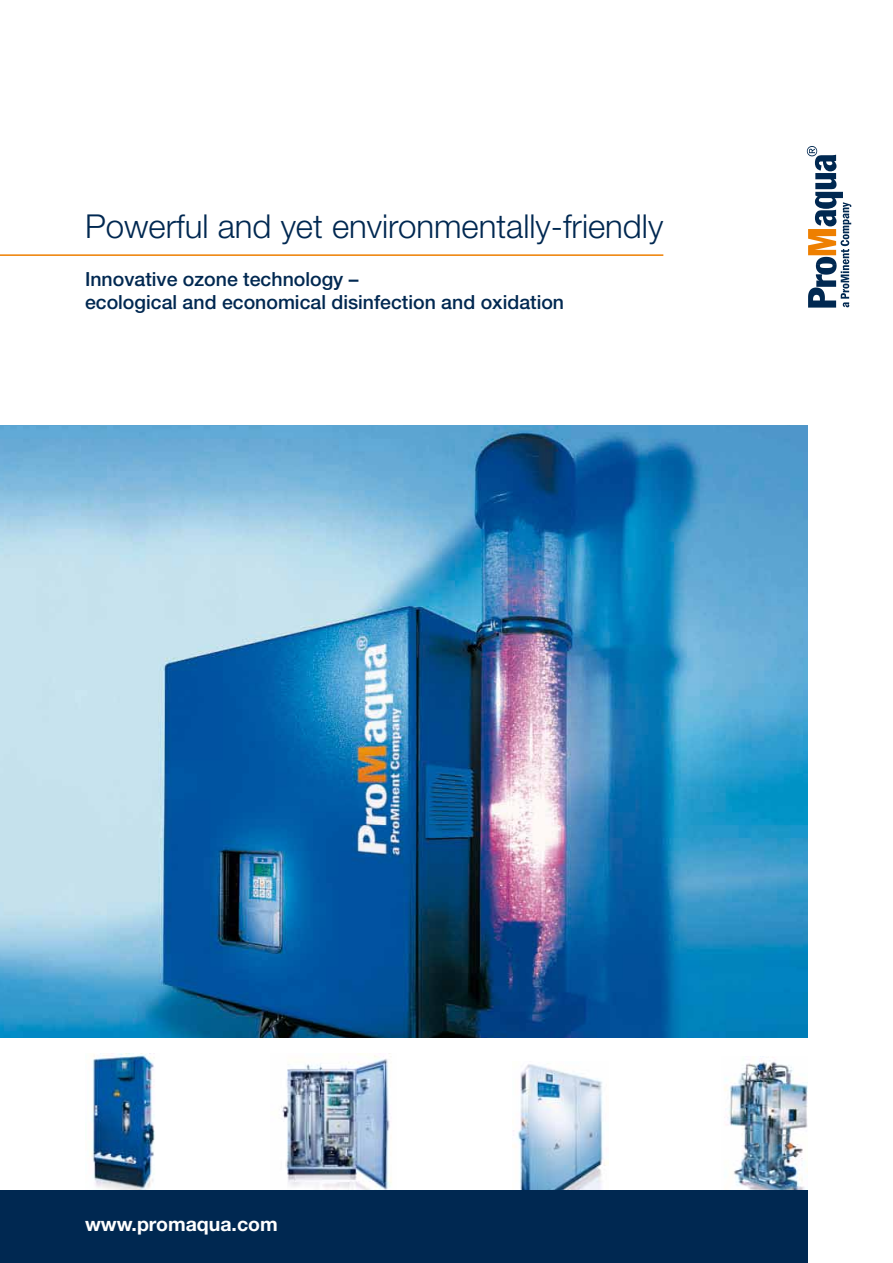
<style>
.page{position:relative;width:893px;height:1263px;background:#fff}
.page>*{position:absolute;margin:0;border:0;box-sizing:border-box;transform-origin:0 0}
.t1{font:300 33px "Helvetica Neue LT Std";color:#002851}
.t2{font:500 19.5px/23.4px "Helvetica Neue LT Std";color:#002851}
.t3{font:700 19.5px "Helvetica Neue LT Std";color:#fff}
</style>
<div class="page">
<svg style="left:807px;top:146px;width:44px;height:162px"></svg>
<img style="left:85px;top:1053px;width:74px;height:138px">
<img style="left:512px;top:1064px;width:97px;height:126px">
<img style="left:270px;top:1053px;width:126px;height:138px">
<img style="left:721px;top:1060px;width:87px;height:131px">
<img style="left:0;top:425px;width:808px;height:612px">
<hr style="left:0;top:254px;width:663px;height:2px;background:#ee7f00">
<div style="left:0;top:1191px;width:808px;height:72px;background:#002851"></div>
<h1 class="t1" style="left:85px;top:206px;width:580px">Powerful and yet environmentally-friendly</h1>
<p class="t2" style="left:85px;top:267px;width:481px">Innovative ozone technology –<br>ecological and economical disinfection and oxidation</p>
<p class="t3" style="left:85px;top:1212px;width:194px">www.promaqua.com</p>
</div>
